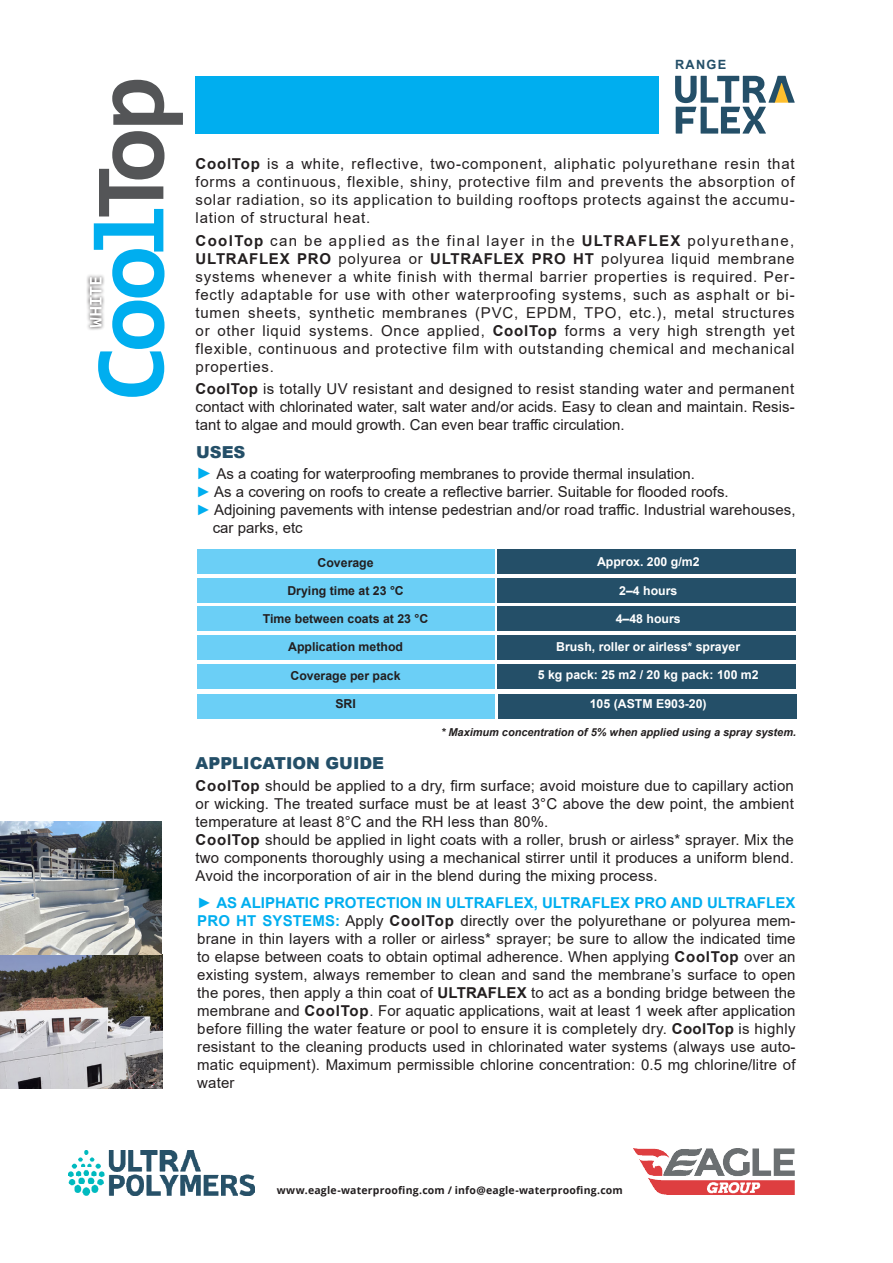
<style>
.page{position:relative;width:893px;height:1263px;background:#fff}
.page>*{position:absolute;margin:0;border:0;box-sizing:border-box;transform-origin:0 0}
.t1{font:700 100.8px "Consolas";letter-spacing:-.1em;color:#00aeef}
.t2{font:900 16.5px "Arial";color:#244f68}
.t3{font:15px/18px "Arial";letter-spacing:.01em;color:#231f20;text-align:justify}
.t4{font:15px "Arial";letter-spacing:.03em;color:#231f20}
.t5{font:15px "Arial";letter-spacing:.09em;color:#231f20}
.t6{font:700 12.75px "Arial";letter-spacing:.1em;color:#244f68}
.t7{font:700 12.3px "Arial";color:#fff}
.t8{font:700 12.3px "Arial";color:#231f20}
.t9{font:italic 700 10.95px "Arial";color:#231f20}
._420_DATA-Ultra_body{font:700 10.5px "Open Sans";letter-spacing:.02em;color:#231f20}
.s1{color:#545557}
.s2{font-weight:700}
.s3{font-size:16.5px;color:#00aeef}
.s4{color:#00aeef}
.s5{font-weight:700;color:#00aeef}
</style>
<div class="page">
<svg style="left:675px;top:76px;width:120px;height:58px"></svg>
<div style="left:196px;top:77px;width:463px;height:57px;background:#00aeef"></div>
<img style="left:0;top:821px;width:162px;height:267px">
<img style="left:68px;top:1151px;width:186px;height:44px">
<img style="left:633px;top:1148px;width:162px;height:46px">
<div style="left:197px;top:694px;width:298px;height:24px;background:#6bcff6"></div>
<div style="left:197px;top:549px;width:298px;height:24px;background:#6bcff6"></div>
<div style="left:498px;top:549px;width:298px;height:24px;background:#244f68"></div>
<div style="left:197px;top:578px;width:298px;height:24px;background:#6bcff6"></div>
<div style="left:498px;top:578px;width:298px;height:24px;background:#244f68"></div>
<div style="left:197px;top:607px;width:298px;height:24px;background:#6bcff6"></div>
<div style="left:498px;top:607px;width:298px;height:24px;background:#244f68"></div>
<div style="left:197px;top:635px;width:298px;height:25px;background:#6bcff6"></div>
<div style="left:498px;top:635px;width:298px;height:25px;background:#244f68"></div>
<div style="left:197px;top:664px;width:298px;height:25px;background:#6bcff6"></div>
<div style="left:498px;top:664px;width:298px;height:25px;background:#244f68"></div>
<div style="left:498px;top:694px;width:298px;height:24px;background:#244f68"></div>
<div style="left:86px;top:273px;width:20px;height:58px;background:#231f20;opacity:.97"></div>
<svg style="left:90px;top:277px;width:12px;height:50px"></svg>
<p class="t1" style="left:66px;top:401px;width:326px;rotate:-90deg">Cool<span class="s1">Top</span></p>
<p class="t6" style="left:675px;top:55px;width:53px">RANGE</p>
<p class="t3" style="left:196px;top:155px;width:601px"><span class="s2">CoolTop</span> is a white, reflective, two-component, aliphatic polyurethane resin that forms a continuous, flexible, shiny, protective film and prevents the absorption of solar radiation, so its application to building rooftops protects against the accumu&shy;lation of structural heat.</p>
<p class="t5" style="left:196px;top:230px;width:600px"><span class="s2">CoolTop</span> can be applied as the final layer in the <span class="s2">ULTRAFLEX</span> polyurethane,</p>
<p class="t3" style="left:196px;top:249px;width:601px"><span class="s2">ULTRAFLEX PRO</span> polyurea or <span class="s2">ULTRAFLEX PRO HT</span> polyurea liquid membrane systems whenever a white finish with thermal barrier properties is required. Per&shy;fectly adaptable for use with other waterproofing systems, such as asphalt or bi&shy;tumen sheets, synthetic membranes (PVC, EPDM, TPO, etc.), metal structures or other liquid systems. Once applied, <span class="s2">CoolTop</span> forms a very high strength yet flexible, continuous and protective film with outstanding chemical and mechanical properties.</p>
<p class="t4" style="left:196px;top:379px;width:600px"><span class="s2">CoolTop</span> is totally UV resistant and designed to resist standing water and permanent</p>
<p class="t3" style="left:196px;top:398px;width:601px">contact with chlorinated water, salt water and/or acids. Easy to clean and maintain. Resis&shy;tant to algae and mould growth. Can even bear traffic circulation.</p>
<p class="t2" style="left:196px;top:440px;width:51px">USES</p>
<p class="t3" style="left:196px;top:465px;width:500px"><span class="s3">►</span> As a coating for waterproofing membranes to provide thermal insulation.</p>
<p class="t3" style="left:196px;top:483px;width:534px"><span class="s4">►</span> As a covering on roofs to create a reflective barrier. Suitable for flooded roofs.</p>
<p class="t3" style="left:196px;top:501px;width:601px"><span class="s4">►</span> Adjoining pavements with intense pedestrian and/or road traffic. Industrial warehouses,</p>
<p class="t3" style="left:213px;top:519px;width:92px">car parks, etc</p>
<p class="t8" style="left:318px;top:554px;width:58px">Coverage</p>
<p class="t8" style="left:287px;top:582px;width:118px">Drying time at 23 °C</p>
<p class="t8" style="left:263px;top:610px;width:167px">Time between coats at 23 °C</p>
<p class="t8" style="left:288px;top:638px;width:116px">Application method</p>
<p class="t8" style="left:291px;top:667px;width:112px">Coverage per pack</p>
<p class="t8" style="left:335px;top:695px;width:22px">SRI</p>
<p class="t7" style="left:597px;top:553px;width:104px">Approx. 200 g/m2</p>
<p class="t7" style="left:619px;top:582px;width:60px">2–4 hours</p>
<p class="t7" style="left:616px;top:610px;width:66px">4–48 hours</p>
<p class="t7" style="left:556px;top:638px;width:185px">Brush, roller or airless* sprayer</p>
<p class="t7" style="left:538px;top:666px;width:222px">5 kg pack: 25 m2 / 20 kg pack: 100 m2</p>
<p class="t7" style="left:590px;top:695px;width:118px">105 (ASTM E903-20)</p>
<p class="t9" style="left:441px;top:725px;width:356px">* Maximum concentration of 5% when applied using a spray system.</p>
<p class="t2" style="left:196px;top:751px;width:190px">APPLICATION GUIDE</p>
<p class="t3" style="left:196px;top:777px;width:600px"><span class="s2">CoolTop</span> should be applied to a dry, firm surface; avoid moisture due to capillary action or wicking. The treated surface must be at least 3°C above the dew point, the ambient temperature at least 8°C and the RH less than 80%.</p>
<p class="t3" style="left:196px;top:831px;width:600px"><span class="s2">CoolTop</span> should be applied in light coats with a roller, brush or airless* sprayer. Mix the two components thoroughly using a mechanical stirrer until it produces a uniform blend.<br>Avoid the incorporation of air in the blend during the mixing process.</p>
<p class="t3" style="left:197px;top:894px;width:600px"><span class="s4">►</span> <span class="s5">AS ALIPHATIC PROTECTION IN ULTRAFLEX, ULTRAFLEX PRO AND ULTRAFLEX PRO HT SYSTEMS:</span> Apply <span class="s2">CoolTop</span> directly over the polyurethane or polyurea mem&shy;brane in thin layers with a roller or airless* sprayer; be sure to allow the indicated time to elapse between coats to obtain optimal adherence. When applying <span class="s2">CoolTop</span> over an existing system, always remember to clean and sand the membrane’s surface to open the pores, then apply a thin coat of <span class="s2">ULTRAFLEX</span> to act as a bonding bridge between the membrane and <span class="s2">CoolTop</span>. For aquatic applications, wait at least 1 week after application before filling the water feature or pool to ensure it is completely dry. <span class="s2">CoolTop</span> is highly</p>
<p class="t3" style="left:197px;top:1038px;width:600px">resistant to the cleaning products used in chlorinated water systems (always use auto&shy;matic equipment). Maximum permissible chlorine concentration: 0.5 mg chlorine/litre of water</p>
<p class="_420_DATA-Ultra_body" style="left:277px;top:1183px;width:348px">www.eagle-waterproofing.com / info@eagle-waterproofing.com</p>
</div>
